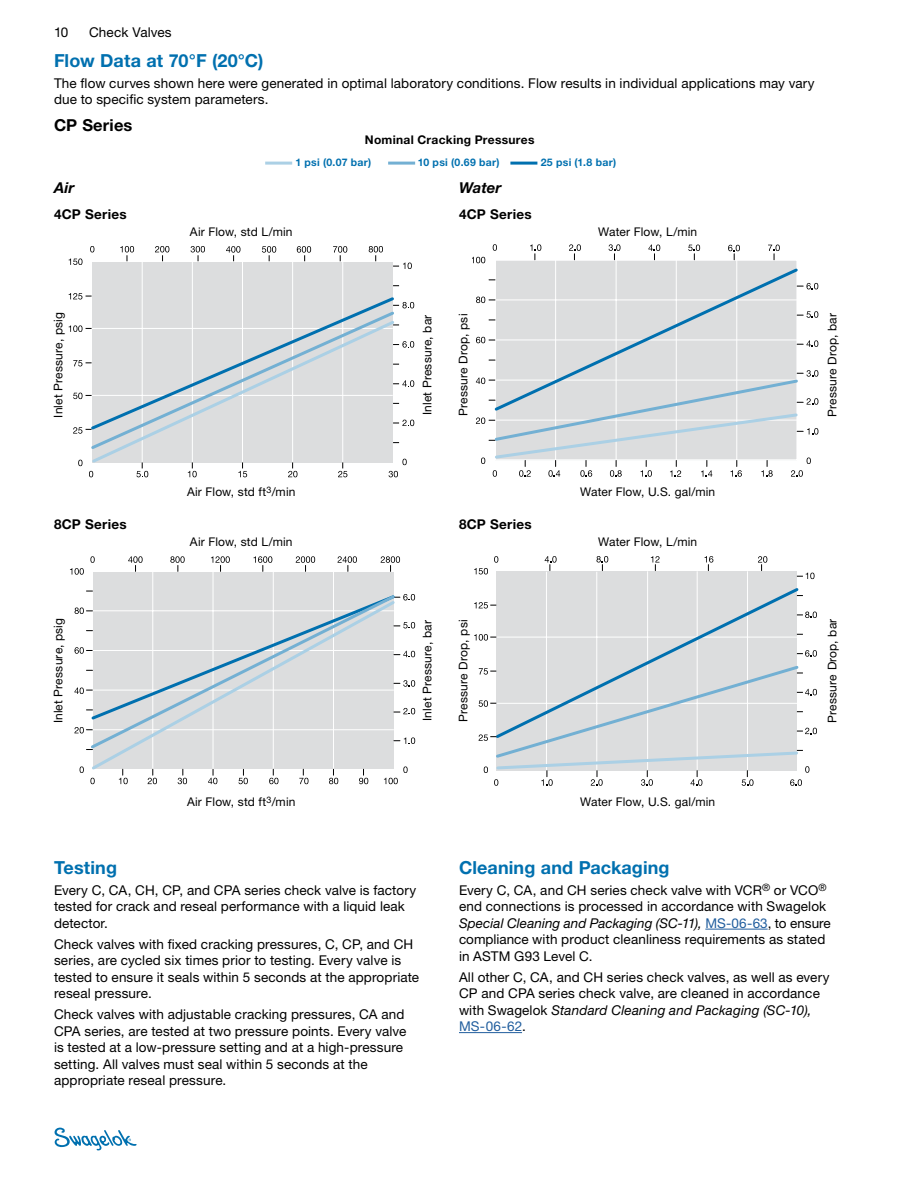
<style>
.page{position:relative;width:918px;height:1188px;background:#fff}
.page>*{position:absolute;margin:0;border:0;box-sizing:border-box;transform-origin:0 0}
.section_hd{font:700 18px "Helvetica Neue LT Std";letter-spacing:.005em;color:#0070af}
.subhd{font:700 16.5px "Helvetica Neue LT Std";letter-spacing:.01em;color:#000}
.subhd2{font:italic 700 15px "Helvetica Neue LT Std";letter-spacing:.005em;color:#000}
.BC{font:13.5px/16.5px "Helvetica Neue LT Std";letter-spacing:.01em;color:#000}
.t1{font:700 13.5px "Helvetica Neue LT Std";letter-spacing:.02em;color:#000}
.t2{font:12px "Helvetica Neue LT Std";letter-spacing:.01em;color:#000}
.image_title{font:700 12px "Helvetica Neue LT Std";letter-spacing:.025em;color:#000}
.footnotes{font:700 10.5px "Helvetica Neue LT Std";letter-spacing:.03em;color:#0070af}
.s1{font-style:italic}
.s2{color:#215e9e}
</style>
<div class="page">
<svg style="left:55px;top:1128px;width:82px;height:22px"></svg>
<div style="left:92px;top:262px;width:300px;height:201px;background:#dcddde"></div>
<hr style="left:142px;top:262px;width:1px;height:201px;background:#fff">
<hr style="left:242px;top:262px;width:1px;height:201px;background:#fff">
<svg style="left:78px;top:460px;width:4px;height:6px"></svg>
<svg style="left:89px;top:471px;width:4px;height:6px"></svg>
<svg style="left:402px;top:459px;width:5px;height:6px"></svg>
<svg style="left:90px;top:246px;width:4px;height:6px"></svg>
<svg style="left:226px;top:246px;width:14px;height:15px"></svg>
<svg style="left:369px;top:246px;width:14px;height:15px"></svg>
<hr style="left:192px;top:262px;width:1px;height:201px;background:#fff">
<svg style="left:69px;top:259px;width:13px;height:6px"></svg>
<svg style="left:393px;top:263px;width:19px;height:6px"></svg>
<hr style="left:292px;top:262px;width:1px;height:201px;background:#fff">
<hr style="left:342px;top:262px;width:1px;height:201px;background:#fff">
<svg style="left:288px;top:465px;width:9px;height:12px"></svg>
<svg style="left:120px;top:246px;width:14px;height:15px"></svg>
<svg style="left:155px;top:246px;width:14px;height:15px"></svg>
<svg style="left:191px;top:246px;width:14px;height:15px"></svg>
<svg style="left:262px;top:246px;width:14px;height:15px"></svg>
<svg style="left:297px;top:246px;width:14px;height:15px"></svg>
<svg style="left:333px;top:246px;width:14px;height:15px"></svg>
<svg style="left:136px;top:465px;width:12px;height:12px"></svg>
<svg style="left:188px;top:465px;width:9px;height:12px"></svg>
<svg style="left:238px;top:465px;width:9px;height:12px"></svg>
<svg style="left:338px;top:465px;width:9px;height:12px"></svg>
<svg style="left:389px;top:471px;width:9px;height:6px"></svg>
<svg style="left:69px;top:293px;width:345px;height:141px"></svg>
<svg style="left:90px;top:318px;width:307px;height:147px"></svg>
<svg style="left:800px;top:340px;width:18px;height:7px"></svg>
<svg style="left:800px;top:311px;width:18px;height:7px"></svg>
<svg style="left:472px;top:257px;width:13px;height:6px"></svg>
<svg style="left:476px;top:337px;width:16px;height:6px"></svg>
<svg style="left:476px;top:297px;width:16px;height:6px"></svg>
<svg style="left:493px;top:244px;width:4px;height:7px"></svg>
<svg style="left:648px;top:245px;width:12px;height:15px"></svg>
<svg style="left:530px;top:244px;width:11px;height:16px"></svg>
<svg style="left:569px;top:244px;width:12px;height:16px"></svg>
<svg style="left:609px;top:244px;width:11px;height:16px"></svg>
<svg style="left:688px;top:245px;width:12px;height:15px"></svg>
<svg style="left:728px;top:245px;width:12px;height:15px"></svg>
<svg style="left:768px;top:245px;width:12px;height:15px"></svg>
<svg style="left:800px;top:283px;width:18px;height:6px"></svg>
<svg style="left:476px;top:370px;width:342px;height:107px"></svg>
<svg style="left:492px;top:266px;width:308px;height:147px;background:#d7dbde"></svg>
<hr style="left:510px;top:162px;width:27px;height:3px;background:#0070af">
<hr style="left:388px;top:162px;width:27px;height:3px;background:#73b0d3">
<hr style="left:265px;top:162px;width:27px;height:3px;background:#abd0e5">
<div style="left:93px;top:572px;width:301px;height:196px;background:#dcddde"></div>
<hr style="left:152px;top:572px;width:1px;height:197px;background:#fff">
<hr style="left:213px;top:572px;width:1px;height:197px;background:#fff">
<hr style="left:273px;top:572px;width:1px;height:197px;background:#fff">
<hr style="left:333px;top:572px;width:1px;height:197px;background:#fff">
<svg style="left:90px;top:556px;width:5px;height:7px"></svg>
<svg style="left:128px;top:556px;width:15px;height:15px"></svg>
<svg style="left:170px;top:556px;width:15px;height:15px"></svg>
<svg style="left:211px;top:556px;width:19px;height:15px"></svg>
<svg style="left:253px;top:556px;width:19px;height:15px"></svg>
<svg style="left:296px;top:556px;width:19px;height:15px"></svg>
<svg style="left:337px;top:556px;width:20px;height:15px"></svg>
<svg style="left:381px;top:556px;width:19px;height:15px"></svg>
<svg style="left:397px;top:766px;width:11px;height:18px"></svg>
<svg style="left:70px;top:568px;width:14px;height:7px"></svg>
<svg style="left:80px;top:766px;width:4px;height:7px"></svg>
<svg style="left:74px;top:591px;width:341px;height:159px"></svg>
<svg style="left:88px;top:593px;width:309px;height:192px"></svg>
<div style="left:496px;top:571px;width:300px;height:200px;background:#dcddde"></div>
<svg style="left:494px;top:556px;width:4px;height:7px"></svg>
<hr style="left:596px;top:572px;width:1px;height:199px;background:#fff">
<hr style="left:546px;top:572px;width:1px;height:199px;background:#fff">
<hr style="left:697px;top:571px;width:1px;height:199px;background:#fff">
<hr style="left:747px;top:571px;width:1px;height:199px;background:#fff">
<hr style="left:647px;top:571px;width:1px;height:199px;background:#fff">
<svg style="left:651px;top:556px;width:9px;height:15px"></svg>
<svg style="left:705px;top:556px;width:8px;height:15px"></svg>
<svg style="left:496px;top:586px;width:305px;height:78px"></svg>
<svg style="left:758px;top:556px;width:9px;height:15px"></svg>
<svg style="left:596px;top:556px;width:12px;height:15px"></svg>
<svg style="left:545px;top:556px;width:12px;height:15px"></svg>
<svg style="left:474px;top:634px;width:22px;height:7px"></svg>
<svg style="left:474px;top:568px;width:14px;height:6px"></svg>
<svg style="left:474px;top:602px;width:22px;height:7px"></svg>
<svg style="left:797px;top:573px;width:18px;height:6px"></svg>
<svg style="left:797px;top:650px;width:20px;height:7px"></svg>
<svg style="left:797px;top:612px;width:20px;height:6px"></svg>
<svg style="left:479px;top:664px;width:338px;height:122px"></svg>
<hr style="left:705px;top:929px;width:63px;height:1px;background:#215e9e">
<hr style="left:459px;top:1032px;width:63px;height:1px;background:#215e9e">
<p class="BC" style="left:54px;top:23px;width:16px">10</p>
<p class="BC" style="left:89px;top:23px;width:84px">Check Valves</p>
<p class="section_hd" style="left:54px;top:49px;width:211px">Flow Data at 70°F (20°C)</p>
<p class="BC" style="left:54px;top:75px;width:762px">The flow curves shown here were generated in optimal laboratory conditions. Flow results in individual applications may vary due to specific system parameters.</p>
<p class="subhd" style="left:54px;top:115px;width:80px">CP Series</p>
<p class="image_title" style="left:365px;top:132px;width:171px">Nominal Cracking Pressures</p>
<p class="footnotes" style="left:296px;top:155px;width:77px">1 psi (0.07 bar)</p>
<p class="footnotes" style="left:418px;top:155px;width:83px">10 psi (0.69 bar)</p>
<p class="footnotes" style="left:541px;top:155px;width:77px">25 psi (1.8 bar)</p>
<p class="subhd2" style="left:54px;top:178px;width:22px">Air</p>
<p class="t1" style="left:54px;top:206px;width:74px">4CP Series</p>
<p class="t2" style="left:190px;top:224px;width:104px">Air Flow, std L/min</p>
<p class="subhd2" style="left:459px;top:178px;width:44px">Water</p>
<p class="t1" style="left:459px;top:206px;width:74px">4CP Series</p>
<p class="t2" style="left:598px;top:224px;width:100px">Water Flow, L/min</p>
<p class="t2" style="left:51px;top:418px;width:107px;rotate:-90deg">Inlet Pressure, psig</p>
<p class="t2" style="left:420px;top:415px;width:102px;rotate:-90deg">Inlet Pressure, bar</p>
<p class="t2" style="left:456px;top:416px;width:104px;rotate:-90deg">Pressure Drop, psi</p>
<p class="t2" style="left:825px;top:417px;width:105px;rotate:-90deg">Pressure Drop, bar</p>
<p class="t2" style="left:187px;top:485px;width:110px">Air Flow, std ft<sup>3</sup>/min</p>
<p class="t2" style="left:580px;top:485px;width:137px">Water Flow, U.S. gal/min</p>
<p class="t1" style="left:54px;top:516px;width:74px">8CP Series</p>
<p class="t1" style="left:459px;top:516px;width:74px">8CP Series</p>
<p class="t2" style="left:190px;top:534px;width:104px">Air Flow, std L/min</p>
<p class="t2" style="left:598px;top:534px;width:100px">Water Flow, L/min</p>
<p class="t2" style="left:51px;top:723px;width:107px;rotate:-90deg">Inlet Pressure, psig</p>
<p class="t2" style="left:420px;top:721px;width:102px;rotate:-90deg">Inlet Pressure, bar</p>
<p class="t2" style="left:456px;top:722px;width:104px;rotate:-90deg">Pressure Drop, psi</p>
<p class="t2" style="left:825px;top:723px;width:105px;rotate:-90deg">Pressure Drop, bar</p>
<p class="t2" style="left:187px;top:795px;width:110px">Air Flow, std ft<sup>3</sup>/min</p>
<p class="section_hd" style="left:54px;top:856px;width:65px">Testing</p>
<p class="BC" style="left:54px;top:882px;width:364px">Every C, CA, CH, CP, and CPA series check valve is factory tested for crack and reseal performance with a liquid leak detector.</p>
<p class="BC" style="left:54px;top:936px;width:367px">Check valves with fixed cracking pressures, C, CP, and CH series, are cycled six times prior to testing. Every valve is tested to ensure it seals within 5 seconds at the appropriate reseal pressure.</p>
<p class="BC" style="left:54px;top:1006px;width:354px">Check valves with adjustable cracking pressures, CA and CPA series, are tested at two pressure points. Every valve is tested at a low-pressure setting and at a high-pressure setting. All valves must seal within 5 seconds at the appropriate reseal pressure.</p>
<p class="t2" style="left:580px;top:795px;width:137px">Water Flow, U.S. gal/min</p>
<p class="section_hd" style="left:459px;top:856px;width:212px">Cleaning and Packaging</p>
<p class="BC" style="left:459px;top:882px;width:373px">Every C, CA, and CH series check valve with VCR<sup>®</sup> or VCO<sup>® </sup>end connections is processed in accordance with Swagelok <span class="s1">Special Cleaning and Packaging (SC-11),</span> <span class="s2">MS‑06‑63</span>, to ensure compliance with product cleanliness requirements as stated in ASTM G93 Level C.</p>
<p class="BC" style="left:459px;top:969px;width:372px">All other C, CA, and CH series check valves, as well as every CP and CPA series check valve, are cleaned in accordance with Swagelok <span class="s1">Standard Cleaning and Packaging (SC-10), </span><span class="s2">MS‑06‑62</span>.</p>
</div>
